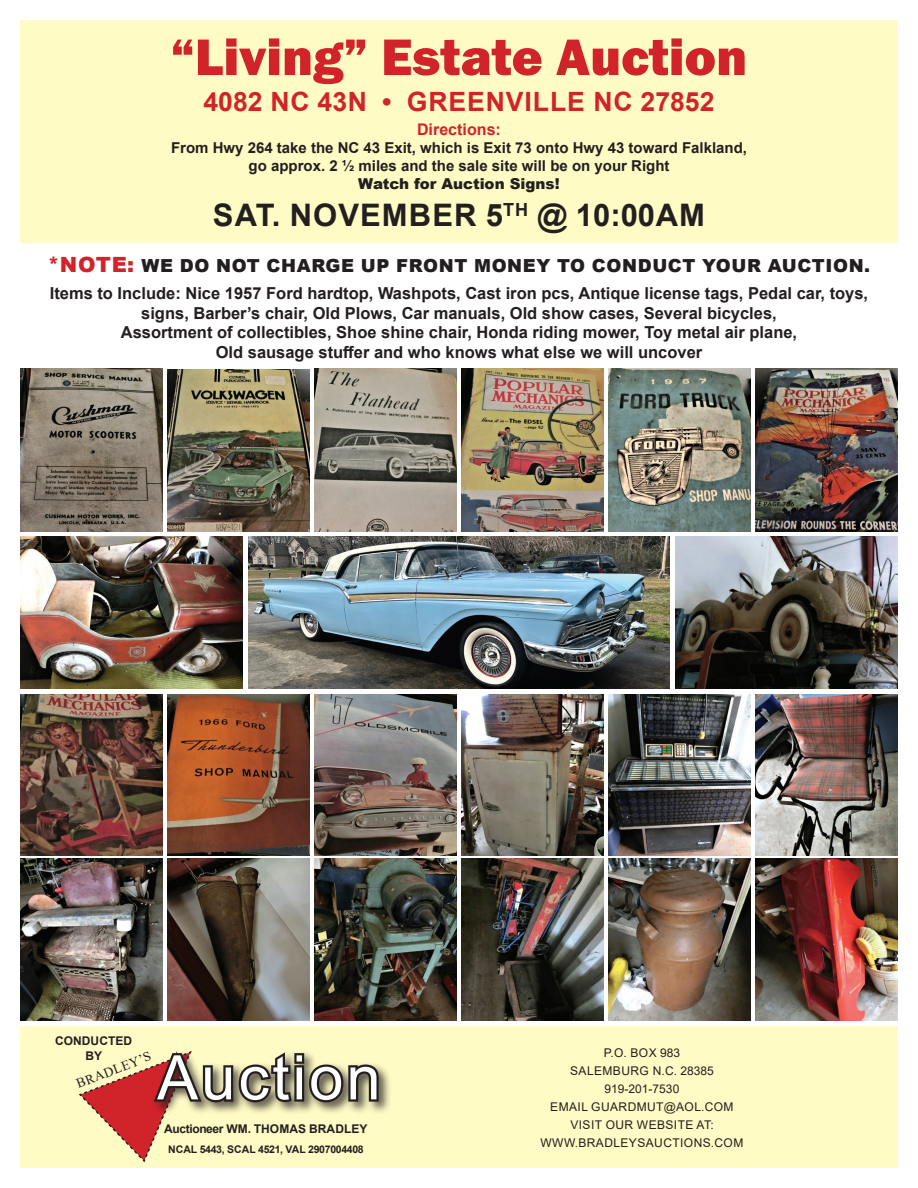
<style>
.page{position:relative;width:918px;height:1188px;background:#fff}
.page>*{position:absolute;margin:0;border:0;box-sizing:border-box;transform-origin:0 0}
.t1{font:61.5px "Arial";color:#fff}
.t2{font:800 53.25px "Franklin Gothic";color:#d1232a}
.t3{font:700 31.05px "Arial";letter-spacing:.035em;color:#231f20}
.t4{font:700 26.55px "Arial";letter-spacing:.035em;color:#d1232a}
.t5{font:900 18px "Arial";letter-spacing:.035em;color:#231f20}
.t6{font:700 16.5px/19.5px "Arial";color:#231f20;text-align:center}
.t7{font:700 16.05px "Arial";color:#d1232a}
.t8{font:700 15px/18px "Arial";color:#231f20;text-align:center}
.t9{font:900 15px "Arial";color:#231f20}
.t10{font:13.5px "Times New Roman";color:#231f20}
.t11{font:12px "Arial";letter-spacing:.035em;color:#231f20}
.t12{font:700 12px/14.4px "Arial";letter-spacing:.005em;color:#231f20;text-align:center}
.t13{font:12px "Arial";color:#231f20}
.t14{font:700 10.5px "Arial";letter-spacing:-.03em;color:#231f20}
.s1{font-size:21px;color:#d1232a}
</style>
<div class="page">
<div style="left:20px;top:20px;width:878px;height:223px;background:#fffbc5"></div>
<div style="left:20px;top:1026px;width:878px;height:142px;background:#fffbc5"></div>
<div style="left:151px;top:1049px;width:240px;height:65px;background:#231f20;opacity:.75"></div>
<svg style="left:79px;top:1049px;width:302px;height:114px"></svg>
<img style="left:20px;top:369px;width:143px;height:162px">
<img style="left:167px;top:369px;width:143px;height:162px">
<img style="left:314px;top:369px;width:143px;height:162px">
<img style="left:461px;top:369px;width:143px;height:162px">
<img style="left:608px;top:369px;width:143px;height:162px">
<img style="left:755px;top:369px;width:143px;height:162px">
<img style="left:20px;top:694px;width:143px;height:162px">
<img style="left:167px;top:694px;width:143px;height:162px">
<img style="left:314px;top:694px;width:143px;height:162px">
<img style="left:461px;top:694px;width:143px;height:162px">
<img style="left:608px;top:694px;width:143px;height:162px">
<img style="left:755px;top:694px;width:143px;height:162px">
<img style="left:20px;top:859px;width:143px;height:161px">
<img style="left:167px;top:859px;width:143px;height:161px">
<img style="left:314px;top:859px;width:143px;height:161px">
<img style="left:461px;top:859px;width:143px;height:161px">
<img style="left:608px;top:859px;width:143px;height:161px">
<img style="left:755px;top:859px;width:143px;height:161px">
<img style="left:249px;top:536px;width:420px;height:152px">
<img style="left:21px;top:536px;width:222px;height:152px">
<img style="left:675px;top:536px;width:223px;height:152px">
<h2 class="t2" style="left:170px;top:23px;width:578px">“Living” Estate Auction</h2>
<h3 class="t4" style="left:203px;top:83px;width:512px">4082 NC 43N • Greenville NC 27852</h3>
<p class="t7" style="left:417px;top:118px;width:85px">Directions:</p>
<p class="t8" style="left:171px;top:139px;width:578px">From Hwy 264 take the NC 43 Exit, which is Exit 73 onto Hwy 43 toward Falkland, go approx. 2 ½ miles and the sale site will be on your Right</p>
<p class="t9" style="left:358px;top:172px;width:203px">WATCH FOR AUCTION SIGNS!</p>
<h3 class="t3" style="left:213px;top:193px;width:468px">sat. November 5<sup>th</sup> @ 10:00am</h3>
<p class="t5" style="left:48px;top:253px;width:824px"><span class="s1">*NOTE:</span> WE DO NOT CHARGE UP FRONT MONEY TO CONDUCT YOU R AUCTION.</p>
<p class="t6" style="left:50px;top:284px;width:820px">Items to Include: Nice 1957 Ford hardtop, Washpots, Cast iron pcs, Antique license tags, Pedal car, toys, signs, Barber’s chair, Old Plows, Car manuals, Old show cases, Several bicycles,<br>Assortment of collectibles, Shoe shine chair, Honda riding mower, Toy metal air plane,<br>Old sausage stuffer and who knows what else we will uncover</p>
<p class="t12" style="left:55px;top:1034px;width:79px">conducted by</p>
<p class="t10" style="left:73px;top:1075px;width:81px;rotate:-21deg">Bradley’s</p>
<h1 class="t1" style="left:157px;top:1035px;width:225px">AUCTION</h1>
<p class="t12" style="left:164px;top:1122px;width:205px">Auctioneer WM. Thomas Bradley</p>
<p class="t14" style="left:168px;top:1142px;width:197px">NCAL 5443, scal 4521, Val 2907004408</p>
<p class="t11" style="left:604px;top:1044px;width:78px">P.O. BOX 983</p>
<p class="t11" style="left:570px;top:1062px;width:145px">SALEMBURG N.C. 28385</p>
<p class="t13" style="left:605px;top:1080px;width:76px">919-201-7530</p>
<p class="t11" style="left:550px;top:1098px;width:185px">EMAIL G UARDMUT@AOL.COM</p>
<p class="t11" style="left:570px;top:1116px;width:145px">VISIT OUR WEBSITE AT:</p>
<p class="t11" style="left:541px;top:1134px;width:13px">WWW</p>
<p class="t11" style="left:575px;top:1134px;width:168px">.BRADLEYSAUCTIONS.COM</p>
</div>
